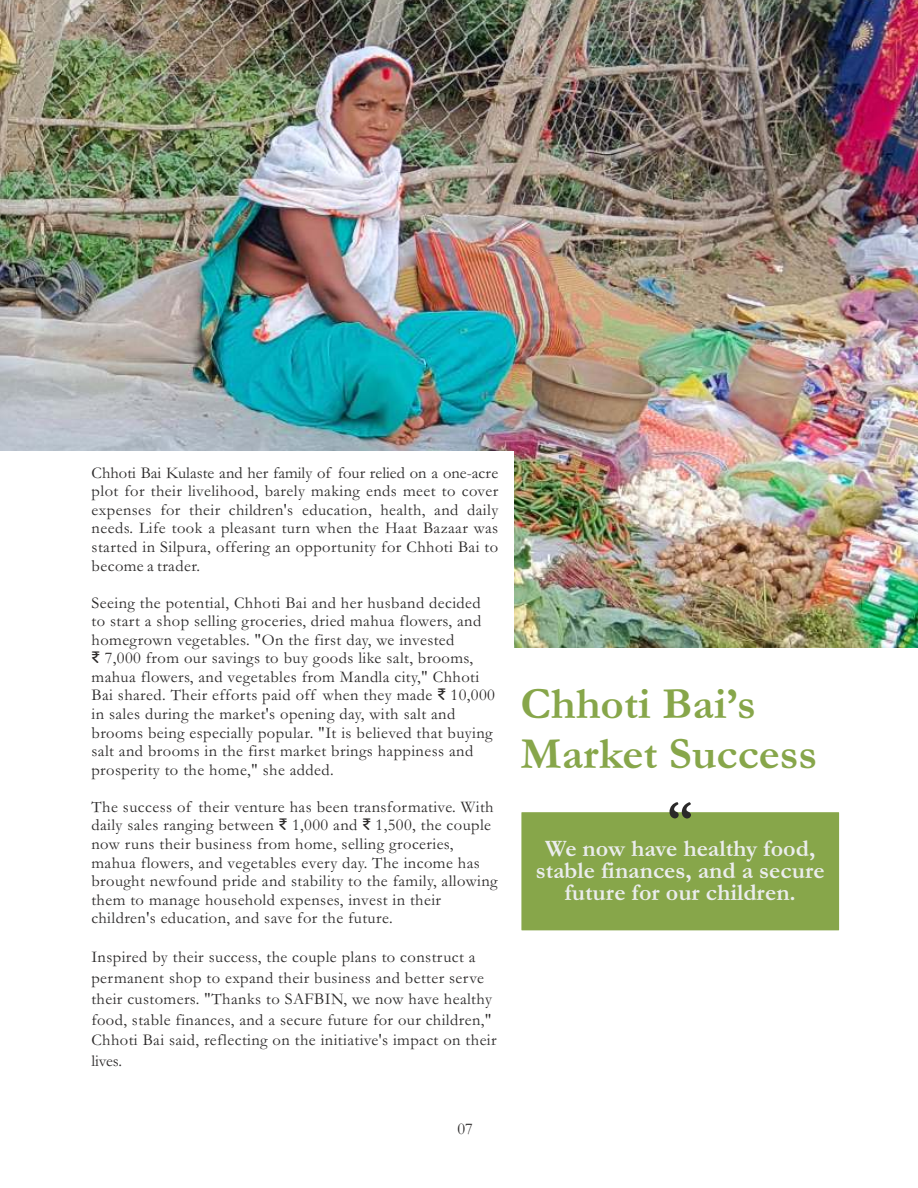
<style>
.page{position:relative;width:918px;height:1188px;background:#fff}
.page>*{position:absolute;margin:0;border:0;box-sizing:border-box;transform-origin:0 0}
.t1{font:italic 500 51.9px "Garamond";color:#2b2929}
.t2{font:italic 500 45px/50.6px "Garamond";color:#87a64a}
.t3{font:italic 500 24px/21.9px "Garamond";color:#ebeded;text-align:center}
.t4{font:16.5px/18.6px "Garamond";letter-spacing:.025em;color:#2b2929}
.s1{font-family:"ITF Rupee"}
</style>
<div class="page">
<div style="left:521px;top:812px;width:318px;height:118px;background:#87a64a"></div>
<img style="left:1px;top:0;width:917px;height:648px">
<div style="left:0;top:452px;width:514px;height:736px;background:#fff"></div>
<p class="t4" style="left:92px;top:465px;width:408px;text-align:justify">Chhoti Bai Kulaste and her family of four relied on a one-acre plot for their livelihood, barely making ends meet to cover expenses for their children's education, health, and daily needs. Life took a pleasant turn when the Haat Bazaar was started in Silpura, offering an opportunity for Chhoti Bai to become a trader.</p>
<p class="t4" style="left:91px;top:595px;width:405px">Seeing the potential, Chhoti Bai and her husband decided to start a shop selling groceries, dried mahua flowers, and homegrown vegetables. "On the first day, we invested<br><span class="s1">D</span> 7,000 from our savings to buy goods like salt, brooms, mahua flowers, and vegetables from Mandla city," Chhoti Bai shared. Their efforts paid off when they made <span class="s1">D</span> 10,000 in sales during the market's opening day, with salt and brooms being especially popular. "It is believed that buying salt and brooms in the first market brings happiness and prosperity to the home," she added.</p>
<p class="t4" style="left:91px;top:799px;width:408px">The success of their venture has been transformative. With daily sales ranging between <span class="s1">D</span> 1,000 and <span class="s1">D</span> 1,500, the couple now runs their business from home, selling groceries, mahua flowers, and vegetables every day. The income has brought newfound pride and stability to the family, allowing them to manage household expenses, invest in their children's education, and save for the future.</p>
<p class="t4" style="left:91px;top:949px;width:407px;line-height:20.7px">Inspired by their success, the couple plans to construct a permanent shop to expand their business and better serve their customers. "Thanks to SAFBIN, we now have healthy food, stable finances, and a secure future for our children," Chhoti Bai said, reflecting on the initiative's impact on their lives.</p>
<p class="t4" style="left:458px;top:1121px;width:17px">07</p>
<h2 class="t2" style="left:521px;top:684px;width:298px">Chhoti Bai’s<br>Market Success</h2>
<h1 class="t1" style="left:667px;top:801px;width:27px">“</h1>
<h3 class="t3" style="left:536px;top:840px;width:291px">We now have healthy food, stable finances, and a secure future for our children.</h3>
</div>
